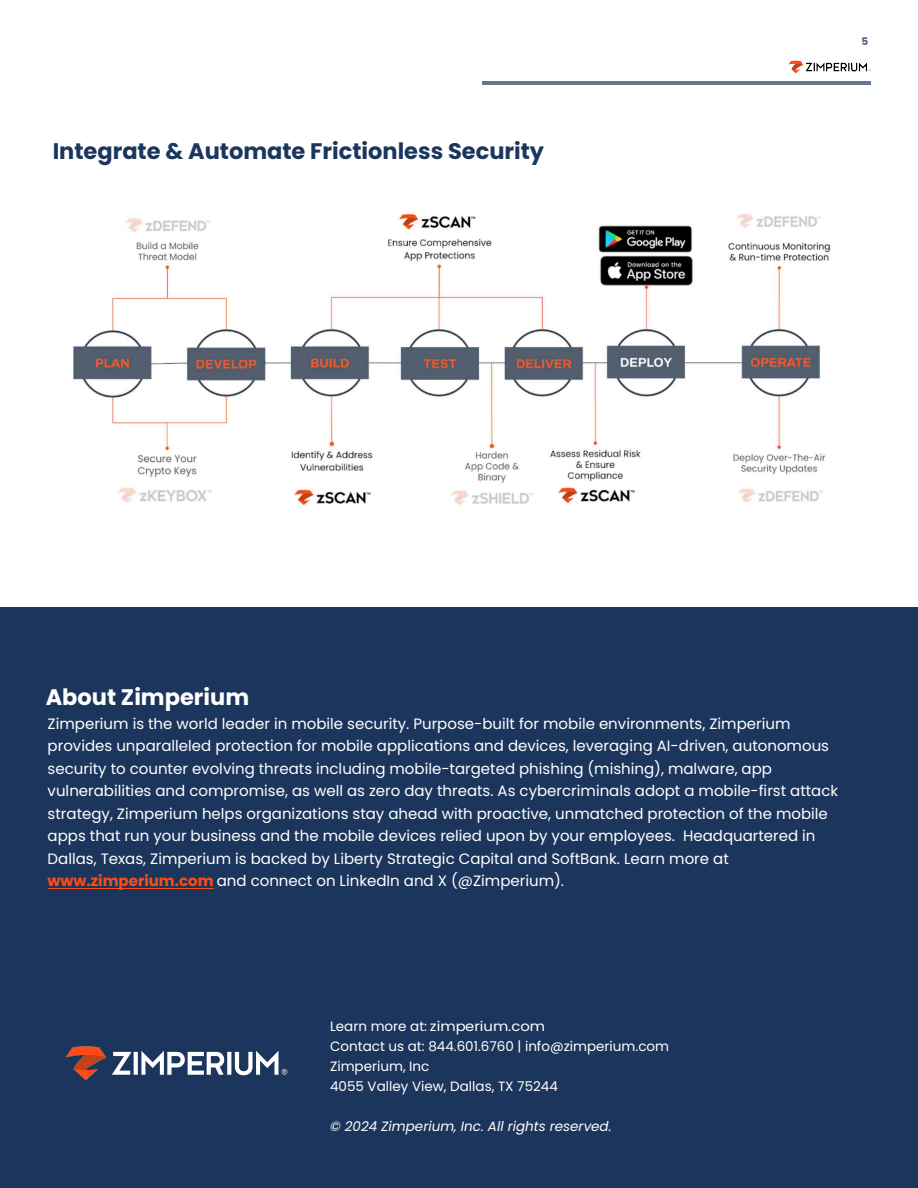
<style>
.page{position:relative;width:918px;height:1188px;background:#fff}
.page>*{position:absolute;margin:0;border:0;box-sizing:border-box;transform-origin:0 0}
.t1{font:700 22.5px "Poppins";color:#1b365d}
.t2{font:700 22.5px "Poppins";color:#fff}
.t3{font:15px/22.5px "Poppins";color:#fff}
.t4{font:13.5px/20.1px "Poppins";color:#fff}
.t5{font:italic 13.5px "Poppins";color:#fff}
.t6{font:700 10.5px "Poppins";color:#52637b}
.s1{font-weight:700;color:#ff4c15}
</style>
<div class="page">
<div style="left:0;top:607px;width:918px;height:580px;background:#1c355d"></div>
<img style="left:66px;top:1046px;width:222px;height:37px">
<img style="left:483px;top:81px;width:387px;height:3px">
<img style="left:789px;top:60px;width:82px;height:14px">
<hr style="left:48px;top:889px;width:165px;height:1px;background:#ff4c15">
<img style="left:73px;top:211px;width:758px;height:296px">
<h1 class="t1" style="left:53px;top:138px;width:493px">Integrate &amp; Automate Frictionless Security</h1>
<p class="t6" style="left:862px;top:35px;width:8px">5</p>
<h1 class="t2" style="left:46px;top:684px;width:205px">About Zimperium</h1>
<p class="t3" style="left:48px;top:712px;width:792px">Zimperium is the world leader in mobile security. Purpose-built for mobile environments, Zimperium provides unparalleled protection for mobile applications and devices, leveraging AI-driven, autonomous security to counter evolving threats including mobile-targeted phishing (mishing), malware, app vulnerabilities and compromise, as well as zero day threats. As cybercriminals adopt a mobile-first attack strategy, Zimperium helps organizations stay ahead with proactive, unmatched protection of the mobile apps that run your business and the mobile devices relied upon by your employees. Headquartered in Dallas, Texas, Zimperium is backed by Liberty Strategic Capital and SoftBank. Learn more at <span class="s1">www.zimperium.com</span> and connect on LinkedIn and X (@Zimperium).</p>
<p class="t4" style="left:330px;top:1016px;width:340px">Learn more at: zimperium.com<br>Contact us at: 844.601.6760 | info@zimperium.com<br>Zimperium, Inc<br>4055 Valley View, Dallas, TX 75244</p>
<p class="t5" style="left:330px;top:1118px;width:283px">© 2024 Zimperium, Inc. All rights reserved.</p>
</div>
